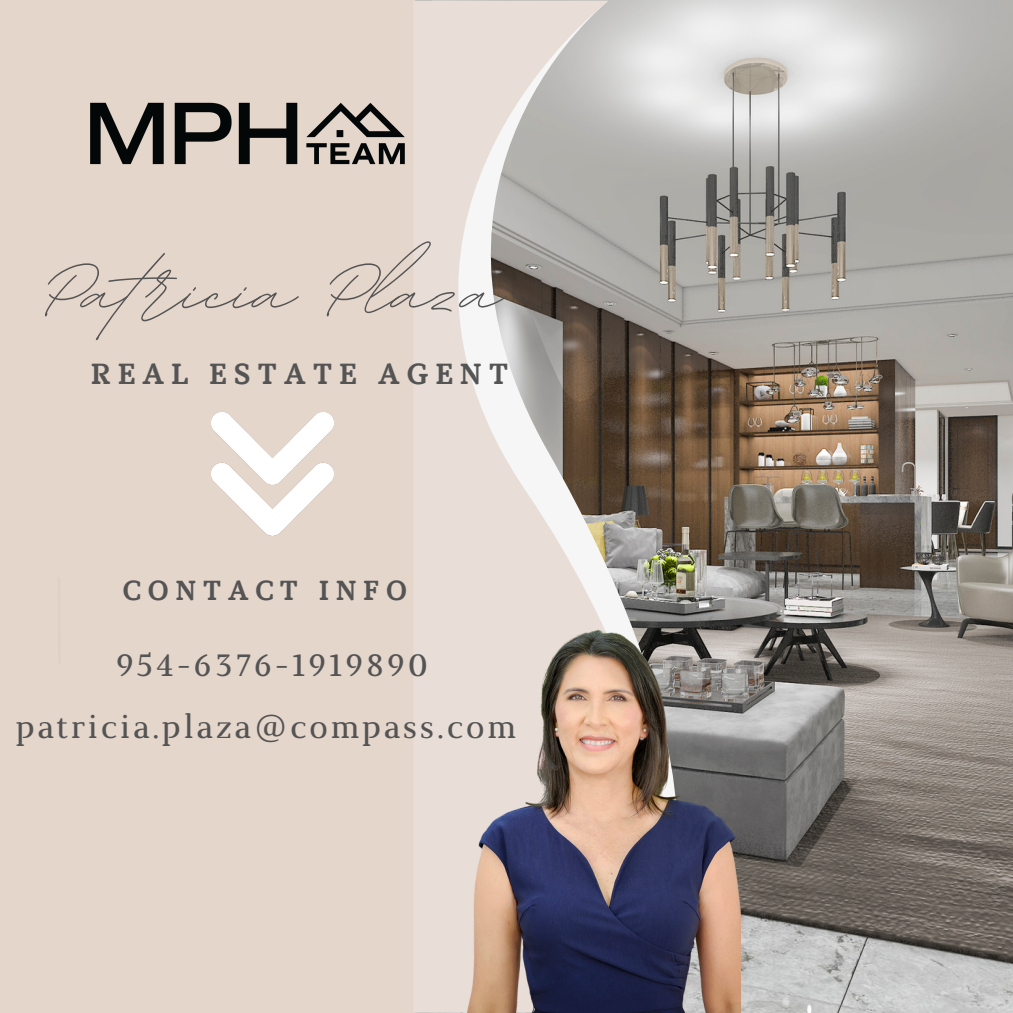
<style>
.page{position:relative;width:1013px;height:1013px;background:#fff}
.page>*{position:absolute;margin:0;border:0;box-sizing:border-box;transform-origin:0 0}
.t1{font:128.75px "BD Script";color:#545454}
.t2{font:33.38px "Marta";letter-spacing:.09em;color:#545454}
.t3{font:700 29px "Marta";letter-spacing:.235em;color:#545454}
.t4{font:700 27.5px "Marta";letter-spacing:.235em;color:#545454}
</style>
<div class="page">
<div style="left:0;top:0;width:1012px;height:1012px;background:#e5d6cc"></div>
<img style="left:415px;top:0;width:597px;height:1012px">
<svg style="left:414px;top:1px;width:303px;height:1011px"></svg>
<img style="left:90px;top:73px;width:326px;height:116px">
<img style="left:211px;top:412px;width:123px;height:124px">
<img style="left:468px;top:621px;width:272px;height:391px">
<p class="t1" style="left:42px;top:206px;width:462px">Patricia Plaza</p>
<p class="t3" style="left:91px;top:362px;width:419px">REAL ESTATE AGENT</p>
<p class="t4" style="left:123px;top:579px;width:286px">CONTACT INFO</p>
<p class="t2" style="left:116px;top:650px;width:314px">954-6376-1919890</p>
<p class="t2" style="left:17px;top:713px;width:501px">patricia.plaza@compass.com</p>
</div>
